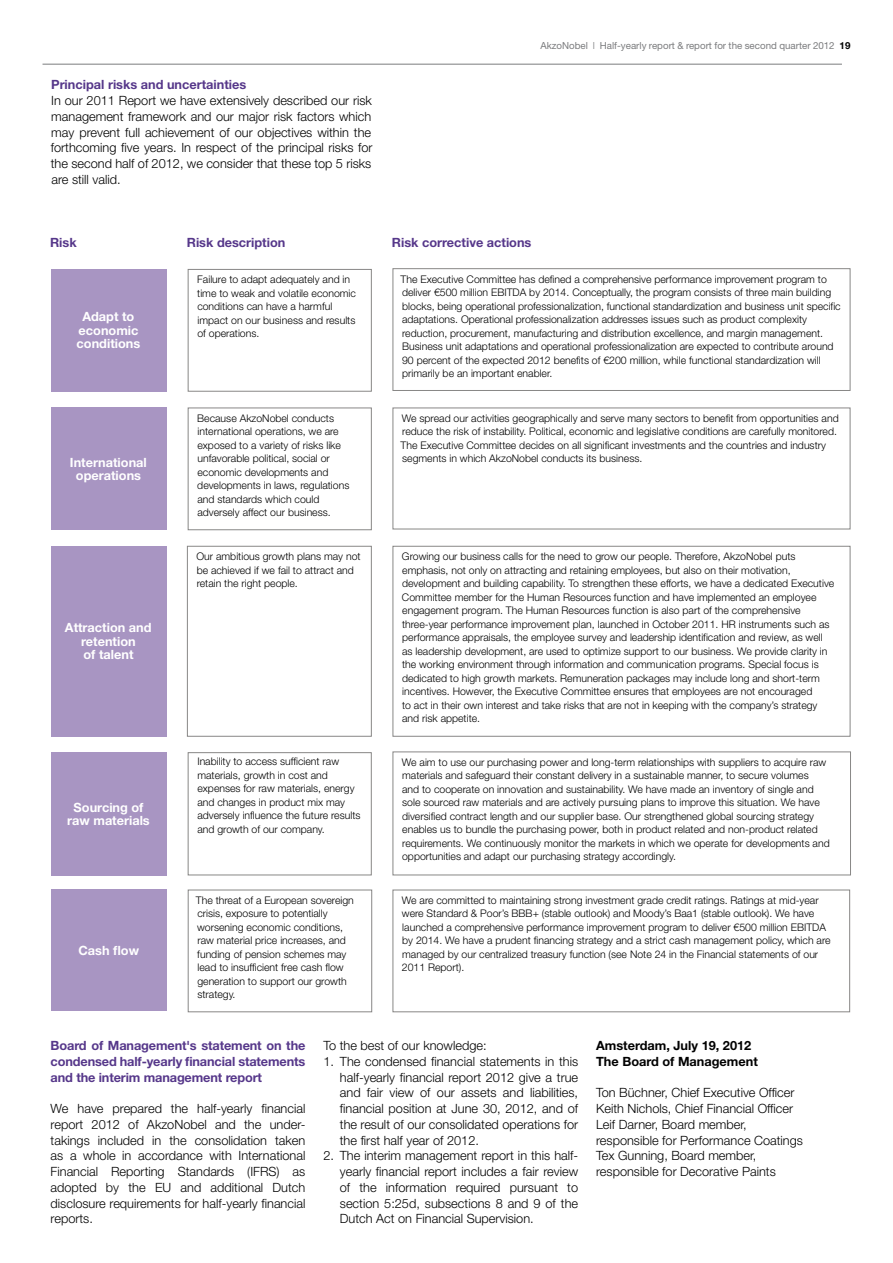
<style>
.page{position:relative;width:893px;height:1263px;background:#fff}
.page>*{position:absolute;margin:0;border:0;box-sizing:border-box;transform-origin:0 0}
.t1{font:300 12.75px/15.8px "Helvetica Neue LT Std";color:#000;text-align:justify}
.t2{font:700 12.75px/15.8px "Helvetica Neue LT Std";color:#56378a;text-align:justify}
.t3{font:700 12.75px/13.5px "Helvetica Neue LT Std";color:#fff;text-align:center}
.t4{font:700 12.75px/15.8px "Helvetica Neue LT Std";color:#000}
.t5{font:300 10.5px/13.5px "Helvetica Neue LT Std";color:#000}
.t6{font:9.75px "Helvetica Neue LT Std";color:#7b7c7e}
.s1{font-weight:300}
.s2{font-weight:700;color:#000}
</style>
<div class="page">
<hr style="left:43px;top:64px;width:799px;height:1px;background:#7b7c7e">
<div style="left:51px;top:269px;width:116px;height:123px;background:#a895c2"></div>
<div style="left:188px;top:269px;width:184px;height:123px;border:1px solid #888786"></div>
<div style="left:393px;top:268px;width:457px;height:123px;border:1px solid #888786"></div>
<div style="left:51px;top:408px;width:116px;height:122px;background:#a895c2"></div>
<div style="left:188px;top:408px;width:184px;height:122px;border:1px solid #888786"></div>
<div style="left:51px;top:546px;width:116px;height:191px;background:#a895c2"></div>
<div style="left:187px;top:546px;width:185px;height:191px;border:1px solid #888786"></div>
<div style="left:393px;top:546px;width:457px;height:191px;border:1px solid #888786"></div>
<div style="left:51px;top:752px;width:116px;height:123px;background:#a895c2"></div>
<div style="left:188px;top:752px;width:184px;height:123px;border:1px solid #888786"></div>
<div style="left:393px;top:751px;width:458px;height:124px;border:1px solid #888786"></div>
<div style="left:51px;top:890px;width:116px;height:121px;background:#a895c2"></div>
<div style="left:188px;top:890px;width:184px;height:122px;border:1px solid #888786"></div>
<div style="left:393px;top:890px;width:457px;height:122px;border:1px solid #888786"></div>
<p class="t2" style="left:51px;top:77px;width:197px">Principal risks and uncertainties</p>
<p class="t1" style="left:51px;top:92px;width:323px">In our 2011 Report we have extensively described our risk management framework and our major risk factors which may prevent full achievement of our objectives within the forthcoming five years. In respect of the principal risks for the second half of 2012, we consider that these top 5 risks are still valid.</p>
<p class="t6" style="left:540px;top:40px;width:312px">AkzoNobel <span class="s1">I</span> Half-yearly report &amp; report for the second quarter 2012 <span class="s2">19</span></p>
<p class="t2" style="left:50px;top:234px;width:28px">Risk</p>
<p class="t2" style="left:187px;top:234px;width:100px">Risk description</p>
<p class="t2" style="left:392px;top:234px;width:141px">Risk corrective actions</p>
<p class="t3" style="left:77px;top:310px;width:65px">Adapt to economic conditions</p>
<p class="t3" style="left:70px;top:455px;width:78px">International operations</p>
<p class="t3" style="left:65px;top:621px;width:88px">Attraction and retention<br>of talent</p>
<p class="t3" style="left:67px;top:800px;width:84px">Sourcing of raw materials</p>
<p class="t3" style="left:78px;top:943px;width:62px">Cash flow</p>
<p class="t5" style="left:197px;top:273px;width:160px">Failure to adapt adequately and in time to weak and volatile economic conditions can have a harmful impact on our business and results of operations.</p>
<p class="t5" style="left:401px;top:272px;width:442px">The Executive Committee has defined a comprehensive performance improvement program to deliver €500 million EBITDA by 2014. Conceptually, the program consists of three main building blocks, being operational professionalization, functional standardization and business unit specific adaptations. Operational professionalization addresses issues such as product complexity reduction, procurement, manufacturing and distribution excellence, and margin management.<br>Business unit adaptations and operational professionalization are expected to contribute around 90 percent of the expected 2012 benefits of €200 million, while functional standardization will primarily be an important enabler.</p>
<p class="t5" style="left:197px;top:411px;width:154px">Because AkzoNobel conducts international operations, we are exposed to a variety of risks like unfavorable political, social or economic developments and developments in laws, regulations and standards which could adversely affect our business.</p>
<p class="t5" style="left:401px;top:411px;width:440px">We spread our activities geographically and serve many sectors to benefit from opportunities and reduce the risk of instability. Political, economic and legislative conditions are carefully monitored.<br>The Executive Committee decides on all significant investments and the countries and industry segments in which AkzoNobel conducts its business.</p>
<p class="t5" style="left:196px;top:549px;width:166px">Our ambitious growth plans may not be achieved if we fail to attract and retain the right people.</p>
<p class="t5" style="left:402px;top:549px;width:434px">Growing our business calls for the need to grow our people. Therefore, AkzoNobel puts emphasis, not only on attracting and retaining employees, but also on their motivation, development and building capability. To strengthen these efforts, we have a dedicated Executive Committee member for the Human Resources function and have implemented an employee engagement program. The Human Resources function is also part of the comprehensive three-year performance improvement plan, launched in October 2011. HR instruments such as performance appraisals, the employee survey and leadership identification and review, as well as leadership development, are used to optimize support to our business. We provide clarity in the working environment through information and communication programs. Special focus is dedicated to high growth markets. Remuneration packages may include long and short-term incentives. However, the Executive Committee ensures that employees are not encouraged<br>to act in their own interest and take risks that are not in keeping with the company’s strategy and risk appetite.</p>
<p class="t5" style="left:197px;top:754px;width:165px">Inability to access sufficient raw materials, growth in cost and expenses for raw materials, energy and changes in product mix may adversely influence the future results and growth of our company.</p>
<p class="t5" style="left:402px;top:755px;width:429px">We aim to use our purchasing power and long-term relationships with suppliers to acquire raw materials and safeguard their constant delivery in a sustainable manner, to secure volumes<br>and to cooperate on innovation and sustainability. We have made an inventory of single and sole sourced raw materials and are actively pursuing plans to improve this situation. We have diversified contract length and our supplier base. Our strengthened global sourcing strategy enables us to bundle the purchasing power, both in product related and non-product related requirements. We continuously monitor the markets in which we operate for developments and opportunities and adapt our purchasing strategy accordingly.</p>
<p class="t5" style="left:196px;top:893px;width:159px">The threat of a European sovereign crisis, exposure to potentially worsening economic conditions, raw material price increases, and funding of pension schemes may lead to insufficient free cash flow generation to support our growth strategy.</p>
<p class="t5" style="left:402px;top:893px;width:430px">We are committed to maintaining strong investment grade credit ratings. Ratings at mid-year were Standard &amp; Poor’s BBB+ (stable outlook) and Moody’s Baa1 (stable outlook). We have launched a comprehensive performance improvement program to deliver €500 million EBITDA by 2014. We have a prudent financing strategy and a strict cash management policy, which are managed by our centralized treasury function (see Note 24 in the Financial statements of our 2011 Report).</p>
<p class="t2" style="left:51px;top:1037px;width:256px">Board of Management's statement on the condensed half-yearly financial statements and the interim management report</p>
<p class="t1" style="left:51px;top:1100px;width:256px">We have prepared the half-yearly financial report 2012 of AkzoNobel and the under&shy;takings included in the consolidation taken as a whole in accordance with International Financial Reporting Standards (IFRS) as adopted by the EU and additional Dutch disclosure requirements for half-yearly financial reports.</p>
<p class="t1" style="left:323px;top:1037px;width:165px">To the best of our knowledge:</p>
<p class="t1" style="left:340px;top:1053px;width:240px;text-indent:-16px">1. The condensed financial statements in this half-yearly financial report 2012 give a true and fair view of our assets and liabilities, financial position at June 30, 2012, and of the result of our consolidated operations for the first half year of 2012.</p>
<p class="t1" style="left:340px;top:1148px;width:240px;text-indent:-16px">2. The interim management report in this half&shy;yearly financial report includes a fair review of the information required pursuant to section 5:25d, subsections 8 and 9 of the Dutch Act on Financial Supervision.</p>
<p class="t4" style="left:596px;top:1037px;width:163px">Amsterdam, July 19, 2012<br>The Board of Management</p>
<p class="t1" style="left:596px;top:1085px;width:208px;text-align:left">Ton Büchner, Chief Executive Officer Keith Nichols, Chief Financial Officer Leif Darner, Board member, responsible for Performance Coatings Tex Gunning, Board member, responsible for Decorative Paints</p>
</div>
